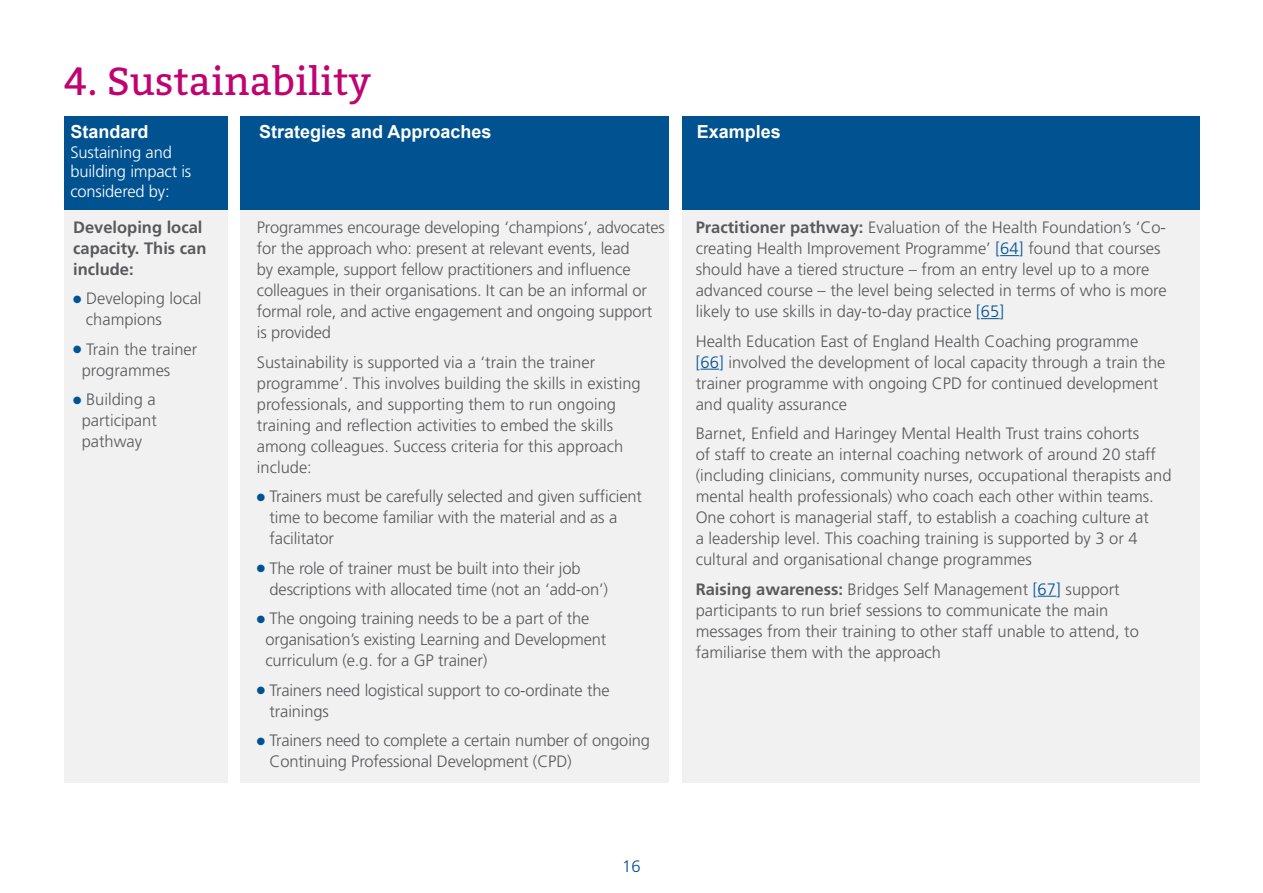
<style>
.page{position:relative;width:1263px;height:893px;background:#fff}
.page>*{position:absolute;margin:0;border:0;box-sizing:border-box;transform-origin:0 0}
.t1{font:39px "Bitter";color:#bf0371}
.t2{font:700 18px "Arial";color:#fff}
.t3{font:300 16.5px/21px "Frutiger";color:#58595b}
.t4{font:300 16.5px/19.5px "Frutiger";letter-spacing:-.01em;color:#fff}
.t5{font:700 16.5px/21px "Frutiger";color:#58595b}
.t6{font:300 16.5px "Frutiger";color:#005291}
.s1{color:#005291}
.s2{font-weight:700}
</style>
<div class="page">
<div style="left:64px;top:188px;width:164px;height:594px;background:#f1f1f2"></div>
<div style="left:240px;top:188px;width:429px;height:594px;background:#f1f1f2"></div>
<div style="left:682px;top:188px;width:517px;height:594px;background:#f1f1f2"></div>
<div style="left:64px;top:117px;width:164px;height:93px;background:#005291"></div>
<div style="left:240px;top:117px;width:429px;height:93px;background:#005291"></div>
<div style="left:682px;top:117px;width:517px;height:93px;background:#005291"></div>
<svg style="left:1000px;top:255px;width:19px;height:1px"></svg>
<svg style="left:981px;top:318px;width:19px;height:1px"></svg>
<svg style="left:700px;top:369px;width:19px;height:1px"></svg>
<svg style="left:1037px;top:596px;width:19px;height:1px"></svg>
<h1 class="t1" style="left:64px;top:53px;width:309px">4. Sustainability</h1>
<p class="t2" style="left:70px;top:120px;width:80px">Standard</p>
<p class="t4" style="left:70px;top:142px;width:122px">Sustaining and building impact is considered by:</p>
<p class="t2" style="left:259px;top:120px;width:234px">Strategies and Approaches</p>
<p class="t2" style="left:697px;top:120px;width:86px">Examples</p>
<p class="t5" style="left:73px;top:216px;width:135px">Developing local capacity. This can include:</p>
<p class="t3" style="left:86px;top:288px;width:117px;text-indent:-13px"><span class="s1">●</span> Developing local champions</p>
<p class="t3" style="left:82px;top:339px;width:117px;text-indent:-9px"><span class="s1">●</span> Train the trainer programmes</p>
<p class="t3" style="left:73px;top:389px;width:85px;text-align:center"><span class="s1">●</span> Building a participant pathway</p>
<p class="t3" style="left:257px;top:217px;width:410px">Programmes encourage developing ‘champions’, advocates for the approach who: present at relevant events, lead<br>by example, support fellow practitioners and influence colleagues in their organisations. It can be an informal or formal role, and active engagement and ongoing support is provided</p>
<p class="t3" style="left:257px;top:351px;width:385px">Sustainability is supported via a ‘train the trainer programme’. This involves building the skills in existing professionals, and supporting them to run ongoing training and reflection activities to embed the skills among colleagues. Success criteria for this approach include:</p>
<p class="t3" style="left:270px;top:486px;width:374px;text-indent:-13px"><span class="s1">●</span> Trainers must be carefully selected and given sufficient time to become familiar with the material and as a facilitator</p>
<p class="t3" style="left:270px;top:557px;width:340px;text-indent:-13px"><span class="s1">●</span> The role of trainer must be built into their job descriptions with allocated time (not an ‘add-on’)</p>
<p class="t3" style="left:265px;top:608px;width:342px;text-indent:-8px"><span class="s1">●</span> The ongoing training needs to be a part of the organisation’s existing Learning and Development curriculum (e.g. for a GP trainer)</p>
<p class="t3" style="left:270px;top:679px;width:342px;text-indent:-13px"><span class="s1">●</span> Trainers need logistical support to co-ordinate the trainings</p>
<p class="t3" style="left:270px;top:730px;width:382px;text-indent:-13px"><span class="s1">●</span> Trainers need to complete a certain number of ongoing<br>Continuing Professional Development (CPD)</p>
<p class="t3" style="left:696px;top:217px;width:472px"><span class="s2">Practitioner pathway:</span> Evaluation of the Health Foundation’s ‘Co&shy;creating Health Improvement Programme’ <span class="s1">[</span><span class="s1">64]</span> found that courses should have a tiered structure – from an entry level up to a more advanced course – the level being selected in terms of who is more likely to use skills in day-to-day practice <span class="s1">[</span><span class="s1">65]</span></p>
<p class="t3" style="left:696px;top:330px;width:471px">Health Education East of England Health Coaching programme <span class="s1">[</span><span class="s1">66]</span> involved the development of local capacity through a train the trainer programme with ongoing CPD for continued development and quality assurance</p>
<p class="t3" style="left:696px;top:423px;width:477px">Barnet, Enfield and Haringey Mental Health Trust trains cohorts<br>of staff to create an internal coaching network of around 20 staff (including clinicians, community nurses, occupational therapists and mental health professionals) who coach each other within teams.<br>One cohort is managerial staff, to establish a coaching culture at<br>a leadership level. This coaching training is supported by 3 or 4 cultural and organisational change programmes</p>
<p class="t3" style="left:696px;top:578px;width:445px"><span class="s2">Raising awareness:</span> Bridges Self Management <span class="s1">[</span><span class="s1">67]</span> support participants to run brief sessions to communicate the main messages from their training to other staff unable to attend, to familiarise them with the approach</p>
<p class="t6" style="left:622px;top:857px;width:20px">16</p>
</div>
